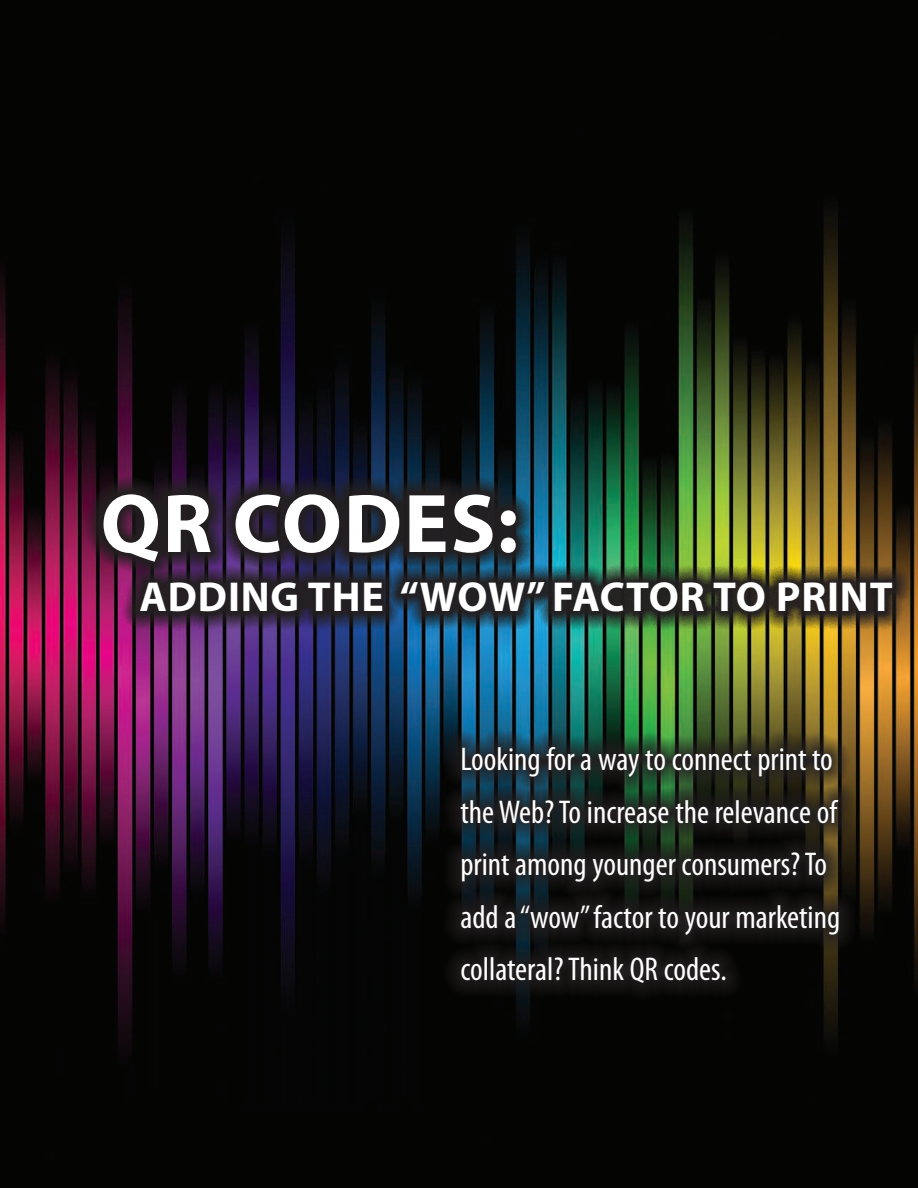
<style>
.page{position:relative;width:918px;height:1188px;background:#fff}
.page>*{position:absolute;margin:0;border:0;box-sizing:border-box;transform-origin:0 0}
.t1{font:700 84px "Myriad Pro";letter-spacing:.02em;color:#fff}
.t2{font:700 42px "Myriad Pro";letter-spacing:.02em;color:#fff}
.t3{font:condensed 33px/52.5px "Myriad Pro";color:#fff}
</style>
<div class="page">
<img style="left:0;top:0;width:918px;height:1188px">
<img style="left:85px;top:477px;width:826px;height:154px">
<svg style="left:442px;top:729px;width:415px;height:272px;background:#1a1e1a"></svg>
<p class="t1" style="left:101px;top:469px;width:419px">QR CODES:</p>
<p class="t2" style="left:139px;top:570px;width:755px">ADDING THE “WOW” FACTOR TO PRINT</p>
<p class="t3" style="left:460px;top:733px;width:381px">Looking for a way to connect print to the Web? To increase the relevance of print among younger consumers? To add a “wow” factor to your marketing collateral? Think QR codes.</p>
</div>
